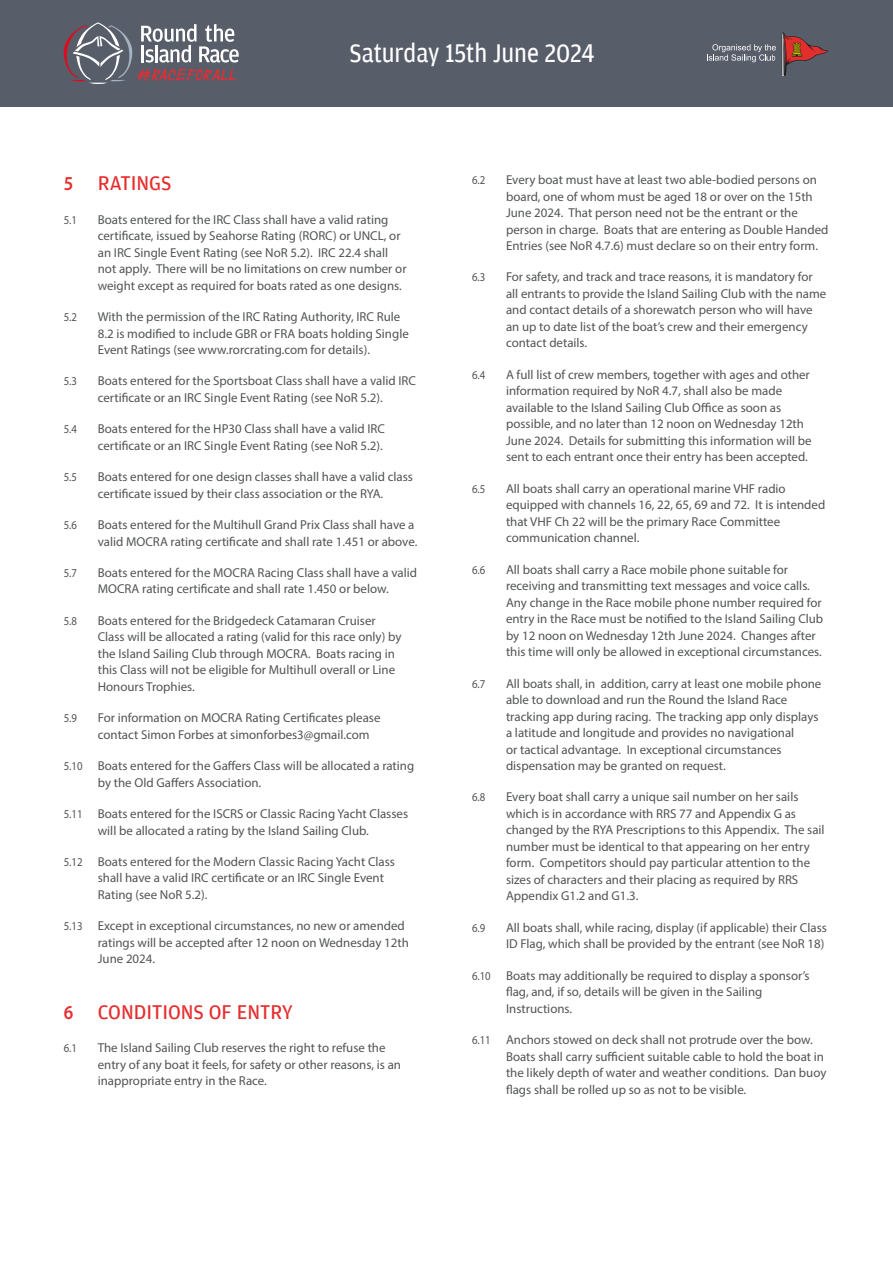
<style>
.page{position:relative;width:893px;height:1263px;background:#fff}
.page>*{position:absolute;margin:0;border:0;box-sizing:border-box;transform-origin:0 0}
.t1{font:27px "Amplitude";letter-spacing:-.005em;color:#fff;scale:.92 1}
.t2{font:21px "Amplitude";color:#e62d2e}
.t3{font:12.9px/16.5px "Myriad Pro";color:#515455}
.t4{font:12px "Myriad Pro";color:#515455;scale:.9 1}
.s1{font-family:"Myriad Pro";font-weight:600;font-size:19.8px}
.s2{font-size:12px}
</style>
<div class="page">
<div style="left:0;top:0;width:893px;height:106px;background:#585d6a"></div>
<svg style="left:707px;top:33px;width:121px;height:43px"></svg>
<svg style="left:64px;top:22px;width:175px;height:62px"></svg>
<p class="t1" style="left:350px;top:38px;width:268px">Saturday 15th June 2024</p>
<p class="t2" style="left:64px;top:171px;width:109px"><span class="s1">5</span> RATINGS</p>
<p class="t4" style="left:64px;top:212px;width:16px">5.1</p>
<p class="t3" style="left:98px;top:211px;width:310px">Boats entered for the IRC Class shall have a valid rating certificate, issued by Seahorse Rating (RORC) or UNCL, or an IRC Single Event Rating (see NoR 5.2). IRC 22.4 shall not apply. There will be no limitations on crew number or weight except as required for boats rated as one designs.</p>
<p class="t4" style="left:64px;top:310px;width:16px">5.2</p>
<p class="t3" style="left:98px;top:308px;width:313px">With the permission of the IRC Rating Authority, IRC Rule<br>8.2 is modified to include GBR or FRA boats holding Single<br>Event Ratings (see www.rorcrating.com for details).</p>
<p class="t4" style="left:64px;top:374px;width:16px">5.3</p>
<p class="t3" style="left:98px;top:373px;width:320px">Boats entered for the Sportsboat Class shall have a valid IRC certificate or an IRC Single Event Rating (see NoR 5.2).</p>
<p class="t4" style="left:64px;top:422px;width:16px">5.4</p>
<p class="t3" style="left:98px;top:420px;width:289px">Boats entered for the HP30 Class shall have a valid IRC certificate or an IRC Single Event Rating (see NoR 5.2).</p>
<p class="t4" style="left:64px;top:470px;width:16px">5.5</p>
<p class="t3" style="left:98px;top:468px;width:317px">Boats entered for one design classes shall have a valid class certificate issued by their class association or the RYA.</p>
<p class="t4" style="left:64px;top:518px;width:16px">5.6</p>
<p class="t3" style="left:98px;top:516px;width:321px">Boats entered for the Multihull Grand Prix Class shall have a valid MOCRA rating certificate and shall rate 1.451 or above.</p>
<p class="t4" style="left:64px;top:565px;width:16px">5.7</p>
<p class="t3" style="left:98px;top:564px;width:321px">Boats entered for the MOCRA Racing Class shall have a valid<br>MOCRA rating certificate and shall rate 1.450 or below.</p>
<p class="t4" style="left:64px;top:613px;width:16px">5.8</p>
<p class="t3" style="left:98px;top:612px;width:305px">Boats entered for the Bridgedeck Catamaran Cruiser Class will be allocated a rating (valid for this race only) by the Island Sailing Club through MOCRA. Boats racing in this Class will not be eligible for Multihull overall or Line Honours Trophies.</p>
<p class="t4" style="left:64px;top:711px;width:16px">5.9</p>
<p class="t3" style="left:98px;top:709px;width:284px">For information on MOCRA Rating Certificates please contact Simon Forbes at simonforbes3@gmail.com</p>
<p class="t3" style="left:98px;top:757px;width:318px;text-indent:-34px"><span class="s2">5.10</span> Boats entered for the Gaffers Class will be allocated a rating by the Old Gaffers Association.</p>
<p class="t3" style="left:64px;top:805px;width:346px;text-align:center"><span class="s2">5.11</span> Boats entered for the ISCRS or Classic Racing Yacht Classes will be allocated a rating by the Island Sailing Club.</p>
<p class="t3" style="left:98px;top:853px;width:299px;text-indent:-34px"><span class="s2">5.12</span> Boats entered for the Modern Classic Racing Yacht Class shall have a valid IRC certificate or an IRC Single Event<br>Rating (see NoR 5.2).</p>
<p class="t3" style="left:98px;top:917px;width:313px;text-indent:-34px"><span class="s2">5.13</span> Except in exceptional circumstances, no new or amended ratings will be accepted after 12 noon on Wednesday 12th<br>June 2024.</p>
<p class="t2" style="left:64px;top:1000px;width:231px"><span class="s1">6</span> CONDITIONS OF ENTRY</p>
<p class="t4" style="left:64px;top:1041px;width:16px">6.1</p>
<p class="t3" style="left:98px;top:1040px;width:305px">The Island Sailing Club reserves the right to refuse the entry of any boat it feels, for safety or other reasons, is an inappropriate entry in the Race.</p>
<p class="t4" style="left:472px;top:173px;width:16px">6.2</p>
<p class="t3" style="left:506px;top:171px;width:324px">Every boat must have at least two able-bodied persons on board, one of whom must be aged 18 or over on the 15th June 2024. That person need not be the entrant or the person in charge. Boats that are entering as Double Handed Entries (see NoR 4.7.6) must declare so on their entry form.</p>
<p class="t4" style="left:472px;top:270px;width:16px">6.3</p>
<p class="t3" style="left:506px;top:269px;width:322px">For safety, and track and trace reasons, it is mandatory for all entrants to provide the Island Sailing Club with the name and contact details of a shorewatch person who will have an up to date list of the boat’s crew and their emergency contact details.</p>
<p class="t4" style="left:472px;top:367px;width:16px">6.4</p>
<p class="t3" style="left:506px;top:366px;width:307px">A full list of crew members, together with ages and other information required by NoR 4.7, shall also be made available to the Island Sailing Club Office as soon as possible, and no later than 12 noon on Wednesday 12th June 2024. Details for submitting this information will be sent to each entrant once their entry has been accepted.</p>
<p class="t4" style="left:472px;top:481px;width:16px">6.5</p>
<p class="t3" style="left:506px;top:480px;width:321px">All boats shall carry an operational marine VHF radio equipped with channels 16, 22, 65, 69 and 72. It is intended that VHF Ch 22 will be the primary Race Committee communication channel.</p>
<p class="t4" style="left:472px;top:562px;width:16px">6.6</p>
<p class="t3" style="left:506px;top:561px;width:319px">All boats shall carry a Race mobile phone suitable for receiving and transmitting text messages and voice calls.<br>Any change in the Race mobile phone number required for entry in the Race must be notified to the Island Sailing Club by 12 noon on Wednesday 12th June 2024. Changes after this time will only be allowed in exceptional circumstances.</p>
<p class="t4" style="left:472px;top:676px;width:16px">6.7</p>
<p class="t3" style="left:506px;top:675px;width:317px">All boats shall, in addition, carry at least one mobile phone able to download and run the Round the Island Race tracking app during racing. The tracking app only displays a latitude and longitude and provides no navigational<br>or tactical advantage. In exceptional circumstances dispensation may be granted on request.</p>
<p class="t4" style="left:472px;top:790px;width:16px">6.8</p>
<p class="t3" style="left:506px;top:789px;width:320px">Every boat shall carry a unique sail number on her sails which is in accordance with RRS 77 and Appendix G as changed by the RYA Prescriptions to this Appendix. The sail number must be identical to that appearing on her entry form. Competitors should pay particular attention to the sizes of characters and their placing as required by RRS Appendix G1.2 and G1.3.</p>
<p class="t4" style="left:472px;top:920px;width:16px">6.9</p>
<p class="t3" style="left:506px;top:919px;width:322px">All boats shall, while racing, display (if applicable) their Class<br>ID Flag, which shall be provided by the entrant (see NoR 18)</p>
<p class="t3" style="left:506px;top:967px;width:305px;text-indent:-34px"><span class="s2">6.10</span> Boats may additionally be required to display a sponsor’s flag, and, if so, details will be given in the Sailing<br>Instructions.</p>
<p class="t3" style="left:506px;top:1031px;width:322px;text-indent:-34px"><span class="s2">6.11</span> Anchors stowed on deck shall not protrude over the bow.<br>Boats shall carry sufficient suitable cable to hold the boat in the likely depth of water and weather conditions. Dan buoy flags shall be rolled up so as not to be visible.</p>
</div>
